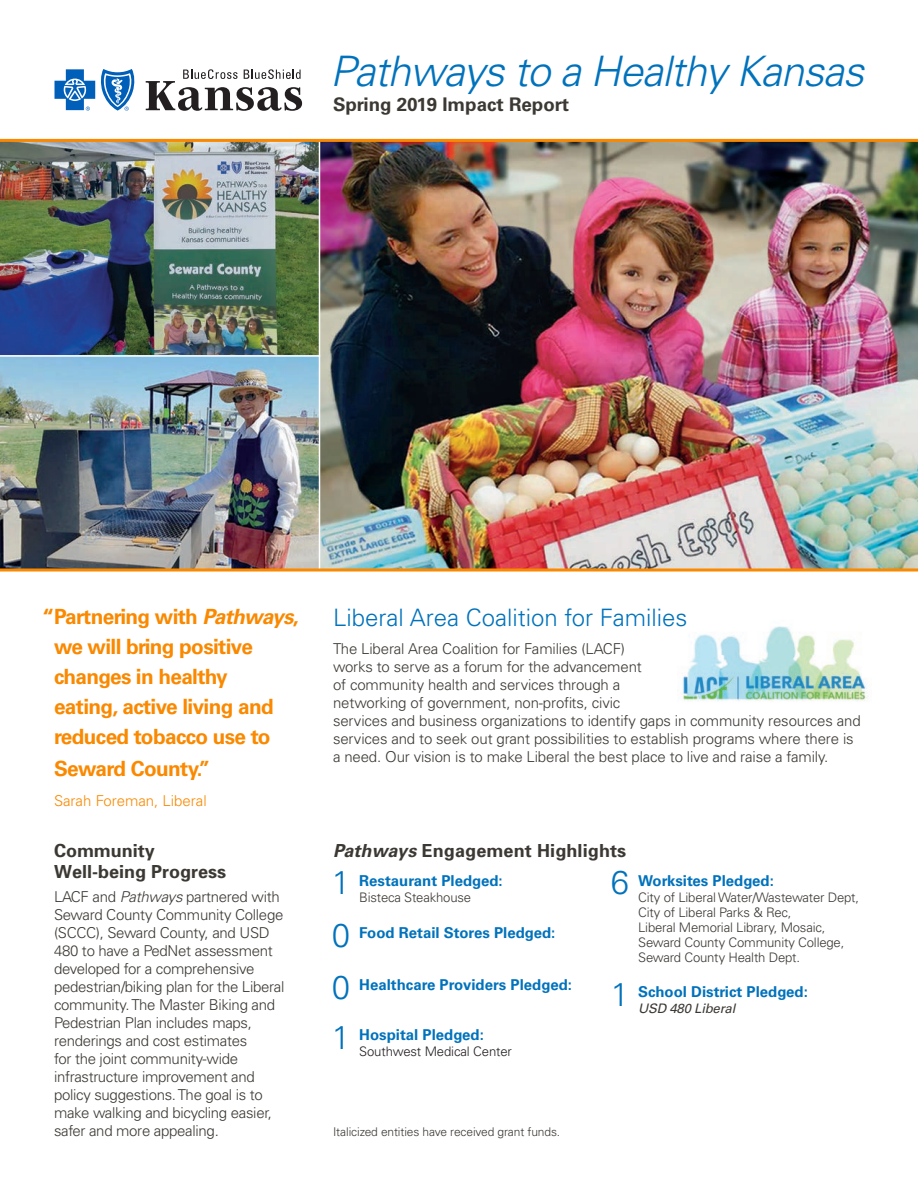
<style>
.page{position:relative;width:918px;height:1188px;background:#fff}
.page>*{position:absolute;margin:0;border:0;box-sizing:border-box;transform-origin:0 0}
.t1{font:italic 300 42px "Univers";letter-spacing:-.025em;color:#0072bc}
.t2{font:300 33px "Univers";color:#0072bc}
.t3{font:300 24px "Univers LT Std";color:#0072bc}
.t4{font:700 21px/30.3px "Univers LT Std";letter-spacing:-.03em;color:#fa8900}
.t5{font:700 18.75px "Univers LT Std";color:#3c3934}
.Subhead{font:700 18px/21.6px "Univers";color:#3c3934}
.t6{font:300 15px/18px "Univers LT Std";letter-spacing:-.02em;color:#3c3934}
.t7{font:700 15px "Univers LT Std";color:#0072bc}
.t8{font:300 15px "Univers LT Std";color:#fa8900}
.t9{font:300 13.2px/15px "Univers LT Std";letter-spacing:-.015em;color:#3c3934}
.t10{font:300 13.2px "Univers LT Std";letter-spacing:-.01em;color:#231f20}
.t11{font:italic 13.2px "Univers LT Std";letter-spacing:-.015em;color:#3c3934}
.t12{font:300 12px "Univers LT Std";letter-spacing:-.01em;color:#3c3934}
.s1{font-size:22.5px}
.s2{font-style:italic}
.s3{font-family:"Univers";font-style:italic}
.s4{font-family:"Univers LT Std";font-style:italic}
</style>
<div class="page">
<img style="left:0;top:142px;width:319px;height:213px">
<img style="left:320px;top:142px;width:598px;height:426px">
<img style="left:0;top:357px;width:319px;height:211px">
<img style="left:681px;top:626px;width:191px;height:75px">
<hr style="left:0;top:139px;width:918px;height:3px;background:#fa8900">
<svg style="left:0;top:568px;width:918px;height:4px;background:#ed9832"></svg>
<svg style="left:55px;top:69px;width:80px;height:42px"></svg>
<svg style="left:146px;top:69px;width:156px;height:42px"></svg>
<p class="t1" style="left:330px;top:46px;width:536px">Pathways to a Healthy Kansas</p>
<p class="t5" style="left:333px;top:93px;width:238px">Spring 2019 Impact Report</p>
<p class="t4" style="left:54px;top:602px;width:246px;text-indent:-12px"><span class="s1">“</span>Partnering with <span class="s2">Pathways</span>, we will bring positive changes in healthy<br>eating, active living and reduced tobacco use to<br>Seward County.”</p>
<p class="t8" style="left:54px;top:791px;width:154px">Sarah Foreman, Liberal</p>
<p class="Subhead" style="left:54px;top:839px;width:174px">Community<br>Well-being Progress</p>
<p class="t6" style="left:54px;top:887px;width:232px">LACF and <span class="s3">Pathways</span> partnered with<br>Seward County Community College (SCCC), Seward County, and USD<br>480 to have a PedNet assessment developed for a comprehensive pedestrian/biking plan for the Liberal community. The Master Biking and<br>Pedestrian Plan includes maps, renderings and cost estimates<br>for the joint community-wide infrastructure improvement and policy suggestions. The goal is to make walking and bicycling easier, safer and more appealing.</p>
<p class="t3" style="left:333px;top:603px;width:356px">Liberal Area Coalition for Families</p>
<p class="t6" style="left:333px;top:639px;width:529px">The Liberal Area Coalition for Families (LACF)<br>works to serve as a forum for the advancement<br>of community health and services through a<br>networking of government, non-profits, civic<br>services and business organizations to identify gaps in community resources and services and to seek out grant possibilities to establish programs where there is a need. Our vision is to make Liberal the best place to live and raise a family.</p>
<p class="Subhead" style="left:333px;top:839px;width:295px"><span class="s4">Pathways</span> Engagement Highlights</p>
<p class="t2" style="left:332px;top:863px;width:20px">1</p>
<p class="t7" style="left:359px;top:872px;width:145px">Restaurant Pledged:</p>
<p class="t2" style="left:332px;top:915px;width:20px">0</p>
<p class="t7" style="left:359px;top:924px;width:198px">Food Retail Stores Pledged:</p>
<p class="t2" style="left:332px;top:967px;width:20px">0</p>
<p class="t7" style="left:359px;top:976px;width:214px">Healthcare Providers Pledged:</p>
<p class="t2" style="left:332px;top:1017px;width:20px">1</p>
<p class="t7" style="left:359px;top:1026px;width:126px">Hospital Pledged:</p>
<p class="t10" style="left:359px;top:1043px;width:154px">Southwest Medical Center</p>
<p class="t9" style="left:359px;top:890px;width:113px">Bisteca Steakhouse</p>
<p class="t12" style="left:333px;top:1124px;width:229px">Italicized entities have received grant funds.</p>
<p class="t2" style="left:611px;top:863px;width:20px">6</p>
<p class="t7" style="left:638px;top:872px;width:137px">Worksites Pledged:</p>
<p class="t9" style="left:638px;top:889px;width:222px">City of Liberal Water/Wastewater Dept,<br>City of Liberal Parks &amp; Rec,<br>Liberal Memorial Library, Mosaic,<br>Seward County Community College,<br>Seward County Health Dept.</p>
<p class="t2" style="left:611px;top:974px;width:20px">1</p>
<p class="t7" style="left:638px;top:983px;width:171px">School District Pledged:</p>
<p class="t11" style="left:638px;top:1001px;width:99px">USD 480 Liberal</p>
</div>
